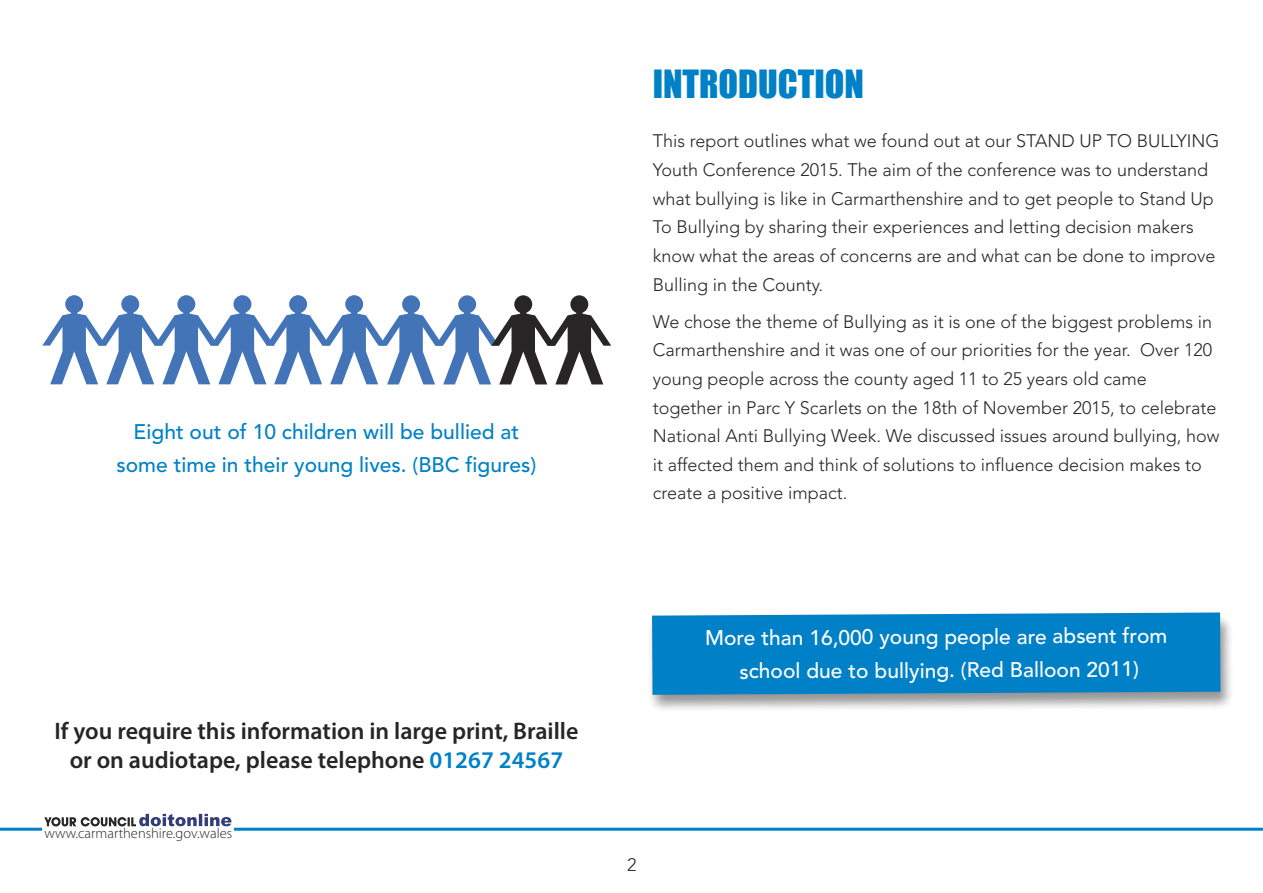
<style>
.page{position:relative;width:1263px;height:893px;background:#fff}
.page>*{position:absolute;margin:0;border:0;box-sizing:border-box;transform-origin:0 0}
.t1{font:36px "Impact";color:#0081c7}
.t2{font:600 24px/28.8px "Myriad Pro";color:#272526;text-align:center}
.t3{font:500 21px/33.5px "Avenir";letter-spacing:-.01em;color:#fff;text-align:center}
.t4{font:500 21px/33.5px "Avenir";color:#0081c7;text-align:center}
.t5{font:300 18px/28.7px "Avenir";color:#272526}
.t6{font:300 14.55px "Myriad Pro";color:#272526}
.s1{color:#0081c7}
</style>
<div class="page">
<hr style="left:0;top:828px;width:1263px;height:3px;background:#0081c7">
<div style="left:43px;top:812px;width:191px;height:34px;background:#fff"></div>
<svg style="left:44px;top:814px;width:187px;height:12px"></svg>
<img style="left:650px;top:613px;width:581px;height:96px">
<div style="left:652px;top:612px;width:568px;height:83px;background:#0081c7"></div>
<svg style="left:43px;top:295px;width:567px;height:89px"></svg>
<p class="t4" style="left:116px;top:414px;width:421px">Eight out of 10 children will be bullied at some time in their young lives. (BBC figures)</p>
<h2 class="t2" style="left:54px;top:718px;width:526px">If you require this information in large print, Braille or on audiotape, please telephone <span class="s1">01267 24567</span></h2>
<p class="t6" style="left:44px;top:828px;width:189px">www.carmarthenshire.gov.wales</p>
<h1 class="t1" style="left:653px;top:64px;width:213px">INTRODUCTION</h1>
<p class="t5" style="left:653px;top:127px;width:568px">This report outlines what we found out at our STAND UP TO BULLYING Youth Conference 2015. The aim of the conference was to understand what bullying is like in Carmarthenshire and to get people to Stand Up To Bullying by sharing their experiences and letting decision makers know what the areas of concerns are and what can be done to improve Bulling in the County.</p>
<p class="t5" style="left:653px;top:307px;width:568px">We chose the theme of Bullying as it is one of the biggest problems in Carmarthenshire and it was one of our priorities for the year. Over 120 young people across the county aged 11 to 25 years old came together in Parc Y Scarlets on the 18th of November 2015, to celebrate National Anti Bullying Week. We discussed issues around bullying, how it affected them and think of solutions to influence decision makes to create a positive impact.</p>
<p class="t3" style="left:705px;top:619px;width:464px">More than 16,000 young people are absent from school due to bullying. (Red Balloon 2011)</p>
<p class="t5" style="left:627px;top:850px;width:11px">2</p>
</div>
